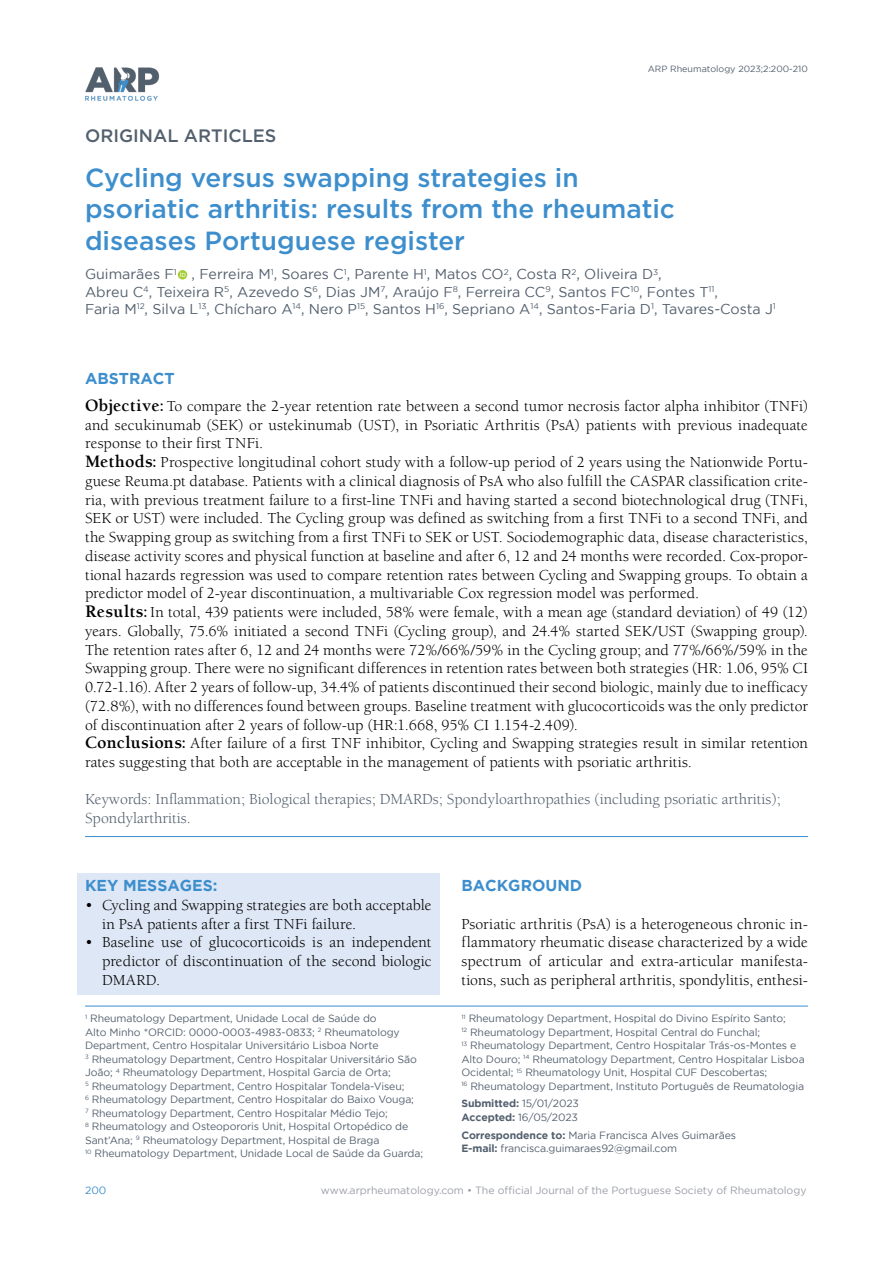
<style>
.page{position:relative;width:893px;height:1263px;background:#fff}
.page>*{position:absolute;margin:0;border:0;box-sizing:border-box;transform-origin:0 0}
.t1{font:500 26.25px/31.5px "Gotham";color:#3d8ecd}
.t2{font:500 18px "Gotham";color:#53606e}
.t3{font:15.75px/18.8px "Berkeley";letter-spacing:.005em;color:#000}
.t4{font:15.75px/18.8px "Berkeley";color:#53606e}
.t5{font:700 15.75px "Gotham";color:#3d8ecd}
.t6{font:14.25px/17.1px "Gotham";color:#53606e}
.t7{font:10.5px/13.5px "Gotham";letter-spacing:-.01em;color:#53606e}
.t8{font:10.5px "Gotham";color:#9a9da7}
.t9{font:10.5px "Gotham";color:#3d8ecd}
.t10{font:9px "Gotham";color:#53606e}
.s1{font-weight:700}
</style>
<div class="page">
<div style="left:77px;top:874px;width:362px;height:121px;background:#dee7f5"></div>
<hr style="left:85px;top:836px;width:723px;height:1px;background:#3d8ecd">
<hr style="left:85px;top:1006px;width:723px;height:1px;background:#3d8ecd">
<img style="left:85px;top:67px;width:75px;height:34px">
<svg style="left:178px;top:270px;width:9px;height:9px"></svg>
<svg style="left:180px;top:272px;width:5px;height:5px"></svg>
<p class="t10" style="left:648px;top:64px;width:162px">ARP Rheumatology 2023;2:200-210</p>
<p class="t2" style="left:85px;top:124px;width:193px">ORIGINAL ARTICLES</p>
<h1 class="t1" style="left:85px;top:161px;width:591px">Cycling versus swapping strategies in psoriatic arthritis: results from the rheumatic diseases Portuguese register</h1>
<p class="t6" style="left:85px;top:266px;width:692px">Guimarães F<sup>1</sup> , Ferreira M<sup>1</sup>, Soares C<sup>1</sup>, Parente H<sup>1</sup>, Matos CO<sup>2</sup>, Costa R<sup>2</sup>, Oliveira D<sup>3</sup>,<br>Abreu C<sup>4</sup>, Teixeira R<sup>5</sup>, Azevedo S<sup>6</sup>, Dias JM<sup>7</sup>, Araújo F<sup>8</sup>, Ferreira CC<sup>9</sup>, Santos FC<sup>10</sup>, Fontes T<sup>11</sup>,<br>Faria M<sup>12</sup>, Silva L<sup>13</sup>, Chícharo A<sup>14</sup>, Nero P<sup>15</sup>, Santos H<sup>16</sup>, Sepriano A<sup>14</sup>, Santos-Faria D<sup>1</sup>, Tavares-Costa J<sup>1</sup></p>
<p class="t5" style="left:85px;top:369px;width:91px">ABSTRACT</p>
<p class="t3" style="left:85px;top:397px;width:724px"><span class="s1">Objective:</span> To compare the 2-year retention rate between a second tumor necrosis factor alpha inhibitor (TNFi) and secukinumab (SEK) or ustekinumab (UST), in Psoriatic Arthritis (PsA) patients with previous inadequate response to their first TNFi.<br><span class="s1">Methods:</span> Prospective longitudinal cohort study with a follow-up period of 2 years using the Nationwide Portu&shy;guese Reuma.pt database. Patients with a clinical diagnosis of PsA who also fulfill the CASPAR classification crite&shy;ria, with previous treatment failure to a first-line TNFi and having started a second biotechnological drug (TNFi, SEK or UST) were included. The Cycling group was defined as switching from a first TNFi to a second TNFi, and the Swapping group as switching from a first TNFi to SEK or UST. Sociodemographic data, disease characteristics, disease activity scores and physical function at baseline and after 6, 12 and 24 months were recorded. Cox-propor&shy;tional hazards regression was used to compare retention rates between Cycling and Swapping groups. To obtain a predictor model of 2-year discontinuation, a multivariable Cox regression model was performed.<br><span class="s1">Results:</span> In total, 439 patients were included, 58% were female, with a mean age (standard deviation) of 49 (12) years. Globally, 75.6% initiated a second TNFi (Cycling group), and 24.4% started SEK/UST (Swapping group).<br>The retention rates after 6, 12 and 24 months were 72%/66%/59% in the Cycling group; and 77%/66%/59% in the Swapping group. There were no significant differences in retention rates between both strategies (HR: 1.06, 95% CI 0.72-1.16). After 2 years of follow-up, 34.4% of patients discontinued their second biologic, mainly due to inefficacy (72.8%), with no differences found between groups. Baseline treatment with glucocorticoids was the only predictor of discontinuation after 2 years of follow-up (HR:1.668, 95% CI 1.154-2.409).<br><span class="s1">Conclusions:</span> After failure of a first TNF inhibitor, Cycling and Swapping strategies result in similar retention rates suggesting that both are acceptable in the management of patients with psoriatic arthritis.</p>
<p class="t4" style="left:85px;top:790px;width:697px">Keywords: Inflammation; Biological therapies; DMARDs; Spondyloarthropathies (including psoriatic arthritis);<br>Spondylarthritis.</p>
<p class="t5" style="left:85px;top:876px;width:134px">KEY MESSAGES:</p>
<p class="t3" style="left:102px;top:896px;width:331px;text-indent:-17px">• Cycling and Swapping strategies are both acceptable in PsA patients after a first TNFi failure.</p>
<p class="t3" style="left:102px;top:933px;width:331px;text-align:justify;text-indent:-17px">• Baseline use of glucocorticoids is an independent predictor of discontinuation of the second biologic DMARD.</p>
<p class="t7" style="left:85px;top:1011px;width:340px"><sup>1</sup> Rheumatology Department, Unidade Local de Saúde do<br>Alto Minho *ORCID: 0000-0003-4983-0833; <sup>2</sup> Rheumatology Department, Centro Hospitalar Universitário Lisboa Norte<br><sup>3</sup> Rheumatology Department, Centro Hospitalar Universitário São João; <sup>4</sup> Rheumatology Department, Hospital Garcia de Orta;<br><sup>5</sup> Rheumatology Department, Centro Hospitalar Tondela-Viseu;<br><sup>6</sup> Rheumatology Department, Centro Hospitalar do Baixo Vouga;<br><sup>7</sup> Rheumatology Department, Centro Hospitalar Médio Tejo;<br><sup>8</sup> Rheumatology and Osteopororis Unit, Hospital Ortopédico de Sant’Ana; <sup>9</sup> Rheumatology Department, Hospital de Braga<br><sup>10</sup> Rheumatology Department, Unidade Local de Saúde da Guarda;</p>
<p class="t5" style="left:461px;top:876px;width:122px">BACKGROUND</p>
<p class="t3" style="left:461px;top:915px;width:348px;text-align:justify">Psoriatic arthritis (PsA) is a heterogeneous chronic in&shy;flammatory rheumatic disease characterized by a wide spectrum of articular and extra-articular manifesta&shy;tions, such as peripheral arthritis, spondylitis, enthesi-</p>
<p class="t7" style="left:461px;top:1011px;width:345px"><sup>11</sup> Rheumatology Department, Hospital do Divino Espírito Santo;<br><sup>12</sup> Rheumatology Department, Hospital Central do Funchal;<br><sup>13</sup> Rheumatology Department, Centro Hospitalar Trás-os-Montes e Alto Douro; <sup>14</sup> Rheumatology Department, Centro Hospitalar Lisboa Ocidental; <sup>15</sup> Rheumatology Unit, Hospital CUF Descobertas;<br><sup>16</sup> Rheumatology Department, Instituto Português de Reumatologia</p>
<p class="t7" style="left:461px;top:1097px;width:119px"><span class="s1">Submitted:</span> 15/01/2023<br><span class="s1">Accepted:</span> 16/05/2023</p>
<p class="t7" style="left:461px;top:1128px;width:276px"><span class="s1">Correspondence to:</span> Maria Francisca Alves Guimarães<br><span class="s1">E-mail:</span> francisca.guimaraes92@gmail.com</p>
<p class="t9" style="left:85px;top:1184px;width:23px">200</p>
<p class="t8" style="left:321px;top:1184px;width:487px">www.arprheumatology.com • The official Journal of the Portuguese Society of Rheumatology</p>
</div>
